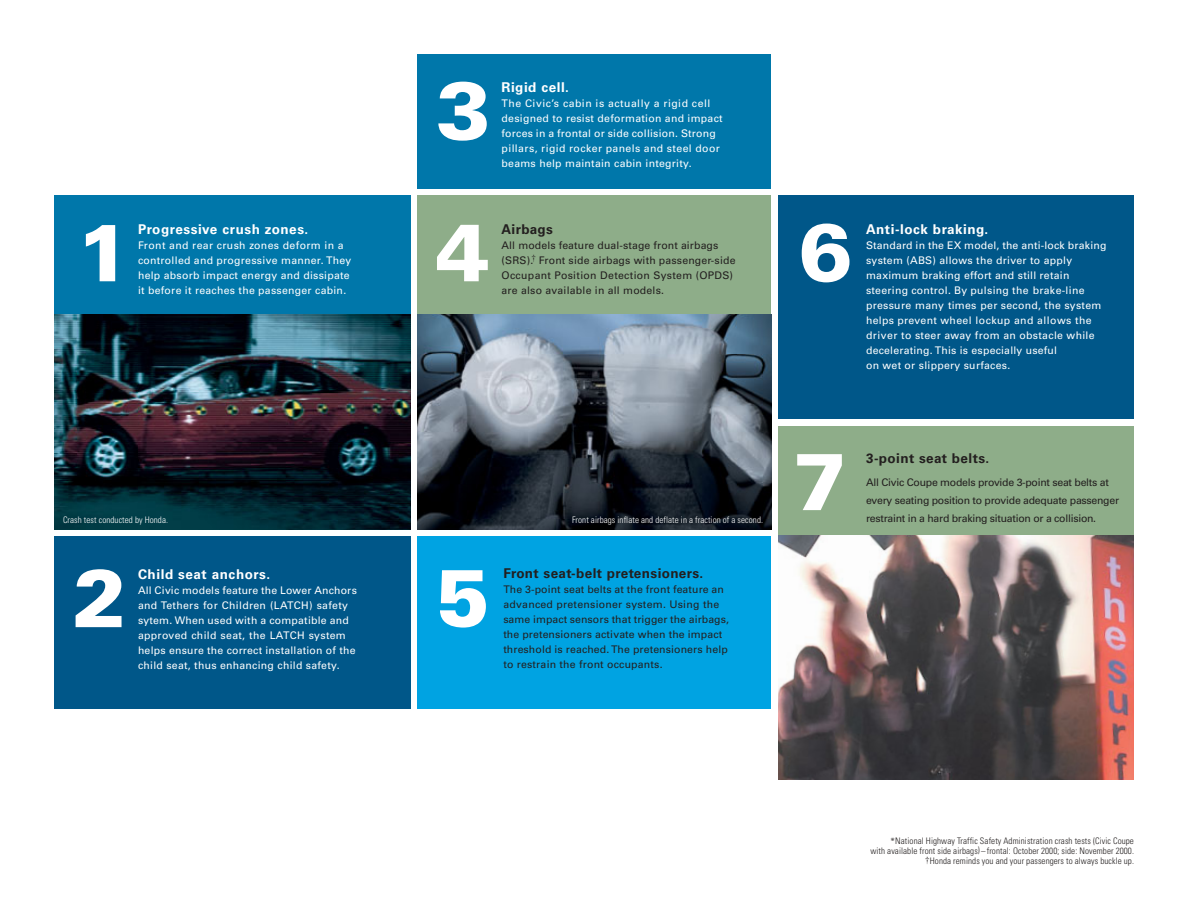
<style>
.page{position:relative;width:1188px;height:918px;background:#fff}
.page>*{position:absolute;margin:0;border:0;box-sizing:border-box;transform-origin:0 0}
.t1{font:900 81px "Univers";color:#fff}
.t2{font:700 13.5px "Univers";letter-spacing:.04em;color:#fff}
.t3{font:700 13.5px "Univers";letter-spacing:.025em;color:#231f1f}
.t4{font:10.5px/15px "Univers";letter-spacing:.025em;color:#fff}
.t5{font:10.5px/15px "Univers";letter-spacing:.01em;color:#231f1f}
.t6{font:10.5px/18px "Univers";letter-spacing:-.025em;color:#231f1f}
.t7{font:300 condensed 9px/9.8px "Univers";letter-spacing:.01em;color:#231f1f;text-align:right}
.t8{font:300 condensed 9px "Univers";letter-spacing:.01em;color:#fff}
.s1{font-family:"Caslon Five Forty";font-weight:400;font-stretch:normal}
</style>
<div class="page">
<div style="left:779px;top:195px;width:355px;height:223px;background:#005789"></div>
<div style="left:779px;top:427px;width:355px;height:189px;background:#8ead89"></div>
<div style="left:418px;top:195px;width:353px;height:161px;background:#8ead89"></div>
<img style="left:779px;top:536px;width:355px;height:244px">
<div style="left:418px;top:536px;width:353px;height:173px;background:#00a3e2"></div>
<div style="left:54px;top:536px;width:356px;height:173px;background:#005789"></div>
<div style="left:418px;top:54px;width:353px;height:134px;background:#07a"></div>
<div style="left:54px;top:195px;width:356px;height:189px;background:#07a"></div>
<img style="left:54px;top:315px;width:356px;height:214px">
<img style="left:418px;top:315px;width:353px;height:214px">
<h1 class="t1" style="left:77px;top:223px;width:56px">1</h1>
<p class="t2" style="left:138px;top:225px;width:172px">Progressive crush zones.</p>
<p class="t4" style="left:138px;top:239px;width:215px">Front and rear crush zones deform in a controlled and progressive manner. They help absorb impact energy and dissipate</p>
<p class="t4" style="left:138px;top:284px;width:210px">it before it reaches the passenger cabin.</p>
<h1 class="t1" style="left:436px;top:81px;width:56px">3</h1>
<p class="t2" style="left:502px;top:82px;width:69px">Rigid cell.</p>
<p class="t4" style="left:502px;top:97px;width:223px">The Civic’s cabin is actually a rigid cell designed to resist deformation and impact forces in a frontal or side collision. Strong pillars, rigid rocker panels and steel door beams help maintain cabin integrity.</p>
<h1 class="t1" style="left:436px;top:223px;width:56px">4</h1>
<p class="t3" style="left:502px;top:225px;width:53px">Airbags</p>
<p class="t5" style="left:502px;top:239px;width:236px">All models feature dual-stage front airbags (SRS).<sup>†</sup> Front side airbags with passenger-side<br>Occupant Position Detection System (OPDS)</p>
<p class="t5" style="left:502px;top:284px;width:164px">are also available in all models.</p>
<p class="t8" style="left:63px;top:517px;width:107px">Crash test conducted by Honda.</p>
<p class="t8" style="left:572px;top:517px;width:193px">Front airbags inflate and deflate in a fraction of a second.</p>
<h1 class="t1" style="left:73px;top:569px;width:56px">2</h1>
<p class="t2" style="left:138px;top:569px;width:134px">Child seat anchors.</p>
<p class="t4" style="left:138px;top:584px;width:220px">All Civic models feature the Lower Anchors and Tethers for Children (LATCH) safety sytem. When used with a compatible and approved child seat, the LATCH system helps ensure the correct installation of the child seat, thus enhancing child safety.</p>
<h1 class="t1" style="left:436px;top:568px;width:56px">5</h1>
<p class="t3" style="left:503px;top:569px;width:202px">Front seat-belt pretensioners.</p>
<p class="t5" style="left:503px;top:583px;width:227px">The 3-point seat belts at the front feature an advanced pretensioner system. Using the same impact sensors that trigger the airbags, the pretensioners activate when the impact threshold is reached. The pretensioners help to restrain the front occupants.</p>
<h1 class="t1" style="left:799px;top:223px;width:56px">6</h1>
<p class="t2" style="left:866px;top:224px;width:124px">Anti-lock braking.</p>
<p class="t4" style="left:866px;top:239px;width:242px">Standard in the EX model, the anti-lock braking system (ABS) allows the driver to apply maximum braking effort and still retain steering control. By pulsing the brake-line pressure many times per second, the system helps prevent wheel lockup and allows the driver to steer away from an obstacle while decelerating. This is especially useful<br>on wet or slippery surfaces.</p>
<h1 class="t1" style="left:794px;top:452px;width:56px">7</h1>
<p class="t3" style="left:866px;top:453px;width:125px">3-point seat belts.</p>
<p class="t6" style="left:866px;top:474px;width:255px">All Civic Coupe models provide 3-point seat belts at every seating position to provide adequate passenger</p>
<p class="t6" style="left:866px;top:510px;width:232px">restraint in a hard braking situation or a collision.</p>
<p class="t7" style="left:870px;top:837px;width:265px"><span class="s1">*</span>National Highway Traffic Safety Administration crash tests (Civic Coupe<br>with available front side airbags) – frontal: October 2000; side: November 2000. <span class="s1">†</span>Honda reminds you and your passengers to always buckle up.</p>
</div>
